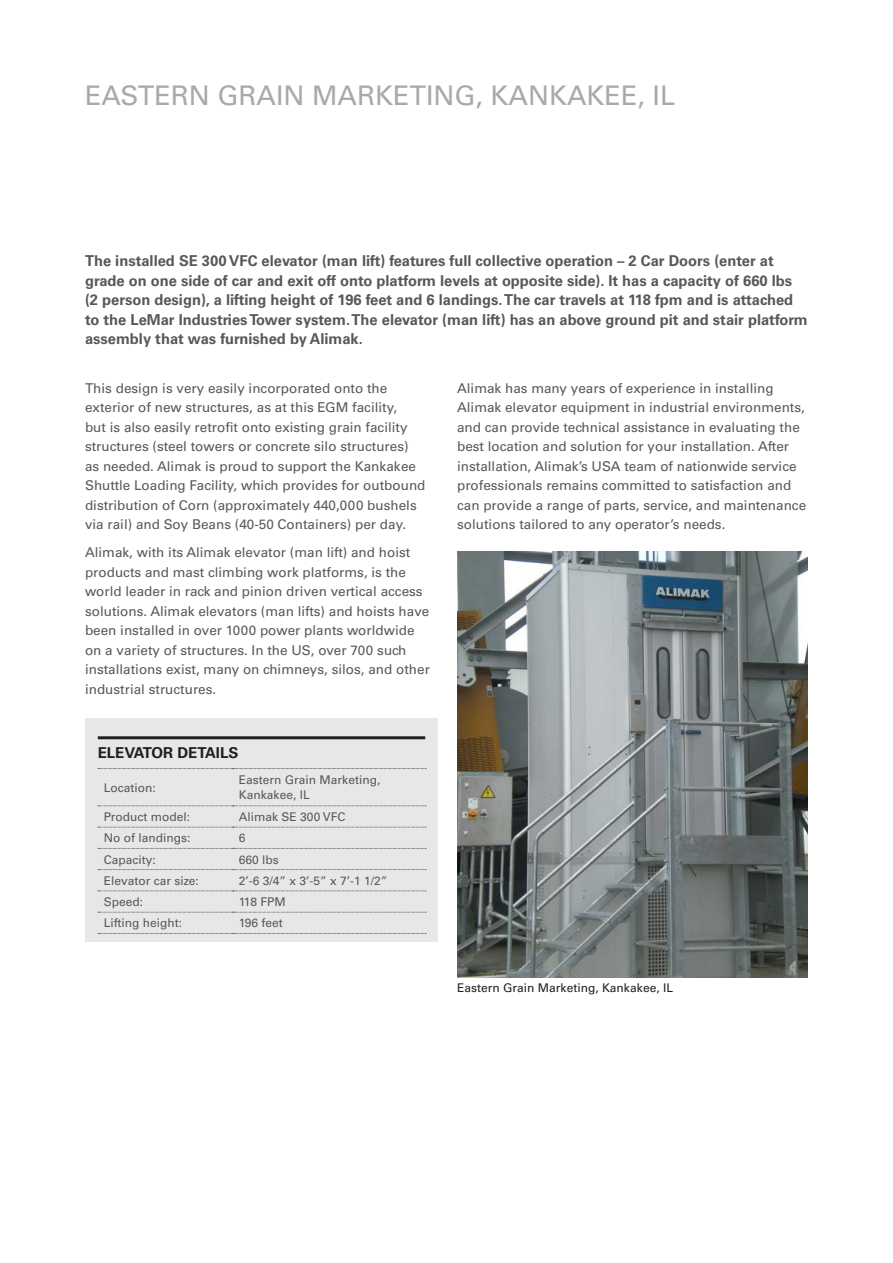
<style>
.page{position:relative;width:893px;height:1263px;background:#fff}
.page>*{position:absolute;margin:0;border:0;box-sizing:border-box;transform-origin:0 0}
.Project_Name{font:27px "Univers LT Std";color:#a8a9ad}
.Introduction_text{font:700 15px/19.5px "Univers LT Std";color:#57585a}
.Table_title{font:700 15px "Univers LT Std";color:#231f20}
.Paragraph_updated{font:13.5px/19.5px "Univers LT Std";color:#57585a}
.Table_text{font:12px/14.4px "Univers LT Std";color:#57585a}
.t1{font:12px "Univers LT Std";color:#231f20}
</style>
<div class="page">
<img style="left:457px;top:551px;width:351px;height:426px">
<div style="left:85px;top:719px;width:352px;height:223px;background:#e6e7e9"></div>
<hr style="left:98px;top:736px;width:327px;height:3px;background:#231f20">
<svg style="left:98px;top:768px;width:328px;height:1px"></svg>
<svg style="left:98px;top:805px;width:328px;height:1px"></svg>
<svg style="left:98px;top:827px;width:328px;height:1px"></svg>
<svg style="left:98px;top:848px;width:328px;height:1px"></svg>
<svg style="left:98px;top:869px;width:328px;height:1px"></svg>
<svg style="left:98px;top:891px;width:328px;height:1px"></svg>
<svg style="left:98px;top:912px;width:328px;height:1px"></svg>
<svg style="left:98px;top:933px;width:328px;height:1px"></svg>
<p class="Project_Name" style="left:85px;top:79px;width:592px">EASTERN GRAIN MARKETING, KANKAKEE, IL</p>
<p class="Introduction_text" style="left:85px;top:251px;width:724px">The installed SE 300 VFC elevator (man lift) features full collective operation – 2 Car Doors (enter at grade on one side of car and exit off onto platform levels at opposite side). It has a capacity of 660 lbs (2 person design), a lifting height of 196 feet and 6 landings. The car travels at 118 fpm and is attached to the LeMar Industries Tower system. The elevator (man lift) has an above ground pit and stair platform</p>
<p class="Introduction_text" style="left:85px;top:329px;width:279px">assembly that was furnished by Alimak.</p>
<p class="Paragraph_updated" style="left:85px;top:378px;width:342px">This design is very easily incorporated onto the exterior of new structures, as at this EGM facility,<br>but is also easily retrofit onto existing grain facility structures (steel towers or concrete silo structures) as needed. Alimak is proud to support the Kankakee Shuttle Loading Facility, which provides for outbound distribution of Corn (approximately 440,000 bushels via rail) and Soy Beans (40-50 Containers) per day.</p>
<p class="Paragraph_updated" style="left:85px;top:543px;width:346px">Alimak, with its Alimak elevator (man lift) and hoist products and mast climbing work platforms, is the world leader in rack and pinion driven vertical access solutions. Alimak elevators (man lifts) and hoists have been installed in over 1000 power plants worldwide on a variety of structures. In the US, over 700 such installations exist, many on chimneys, silos, and other industrial structures.</p>
<p class="Table_title" style="left:98px;top:744px;width:142px">ELEVATOR DETAILS</p>
<p class="Table_text" style="left:104px;top:780px;width:53px">Location:</p>
<p class="Table_text" style="left:239px;top:773px;width:143px">Eastern Grain Marketing,<br>Kankakee, IL</p>
<p class="Table_text" style="left:104px;top:810px;width:88px">Product model:</p>
<p class="Table_text" style="left:239px;top:810px;width:108px">Alimak SE 300 VFC</p>
<p class="Table_text" style="left:104px;top:831px;width:88px">No of landings:</p>
<p class="Table_text" style="left:239px;top:831px;width:8px">6</p>
<p class="Table_text" style="left:104px;top:852px;width:54px">Capacity:</p>
<p class="Table_text" style="left:239px;top:852px;width:42px">660 lbs</p>
<p class="Table_text" style="left:104px;top:873px;width:97px">Elevator car size:</p>
<p class="Table_text" style="left:239px;top:873px;width:150px">2’-6 3/4” x 3’-5” x 7’-1 1/2”</p>
<p class="Table_text" style="left:104px;top:895px;width:41px">Speed:</p>
<p class="Table_text" style="left:239px;top:895px;width:48px">118 FPM</p>
<p class="Table_text" style="left:104px;top:916px;width:80px">Lifting height:</p>
<p class="Table_text" style="left:239px;top:916px;width:45px">196 feet</p>
<p class="Paragraph_updated" style="left:457px;top:378px;width:351px">Alimak has many years of experience in installing Alimak elevator equipment in industrial environments, and can provide technical assistance in evaluating the best location and solution for your installation. After installation, Alimak’s USA team of nationwide service professionals remains committed to satisfaction and can provide a range of parts, service, and maintenance solutions tailored to any operator’s needs.</p>
<p class="t1" style="left:457px;top:981px;width:217px">Eastern Grain Marketing, Kankakee, IL</p>
</div>
